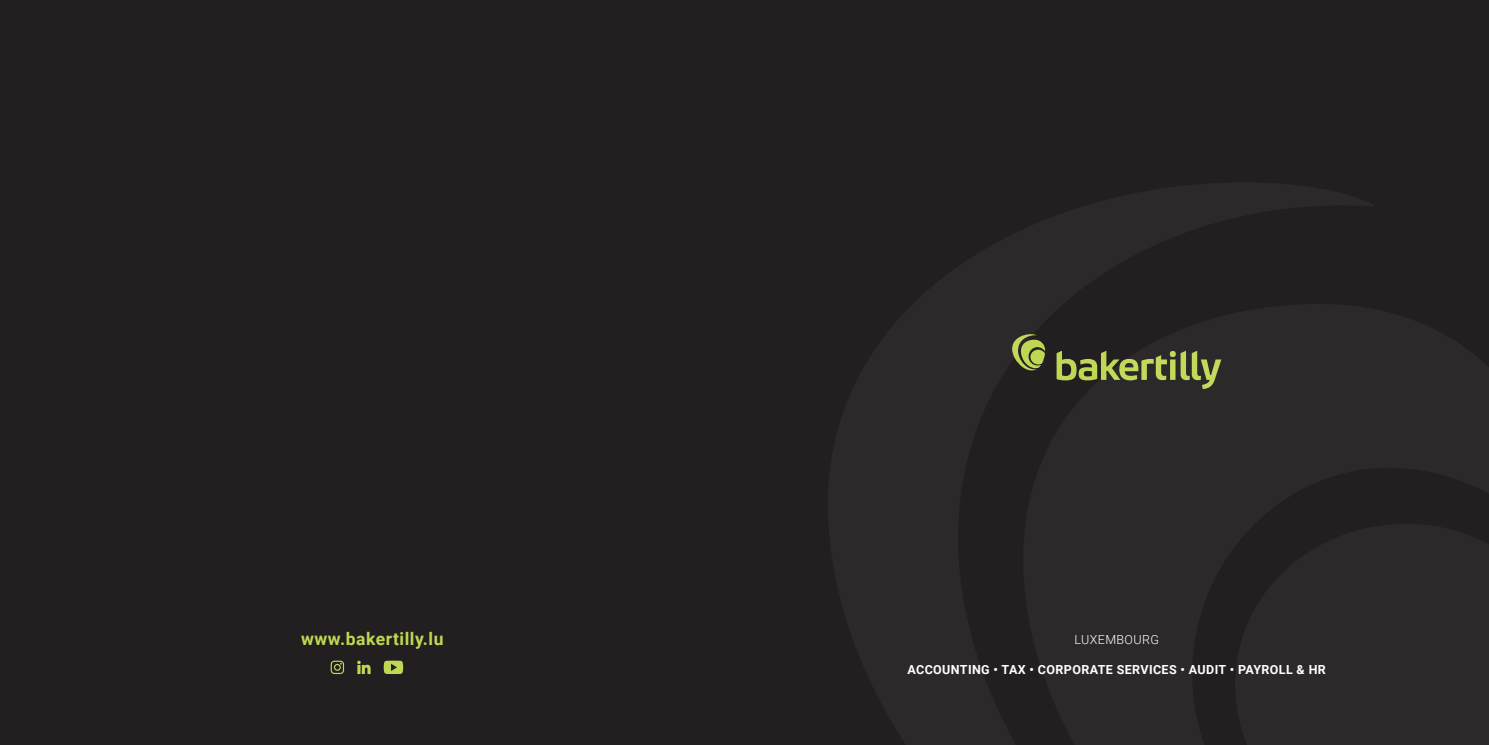
<style>
.page{position:relative;width:1489px;height:745px;background:#fff}
.page>*{position:absolute;margin:0;border:0;box-sizing:border-box;transform-origin:0 0}
.t1{font:700 17.5px "Roboto";letter-spacing:.03em;color:#bfd854}
.t2{font:700 12.5px "Roboto";letter-spacing:.03em;color:#fff}
.t3{font:300 12.5px "Roboto";letter-spacing:.03em;color:#fff}
</style>
<div class="page">
<div style="left:744px;top:0;width:744px;height:744px;background:#231f20"></div>
<div style="left:0;top:0;width:744px;height:744px;background:#231f20"></div>
<svg style="left:1012px;top:334px;width:210px;height:56px"></svg>
<svg style="left:384px;top:660px;width:19px;height:13px"></svg>
<svg style="left:357px;top:660px;width:13px;height:13px"></svg>
<svg style="left:331px;top:660px;width:13px;height:13px"></svg>
<p class="t1" style="left:301px;top:626px;width:144px">www.bakertilly.lu</p>
<p class="t3" style="left:1074px;top:630px;width:86px">LUXEMBOURG</p>
<p class="t2" style="left:907px;top:660px;width:420px">ACCOUNTING • TAX • CORPORATE SERVICES • AUDIT • PAYROLL &amp; HR</p>
</div>
